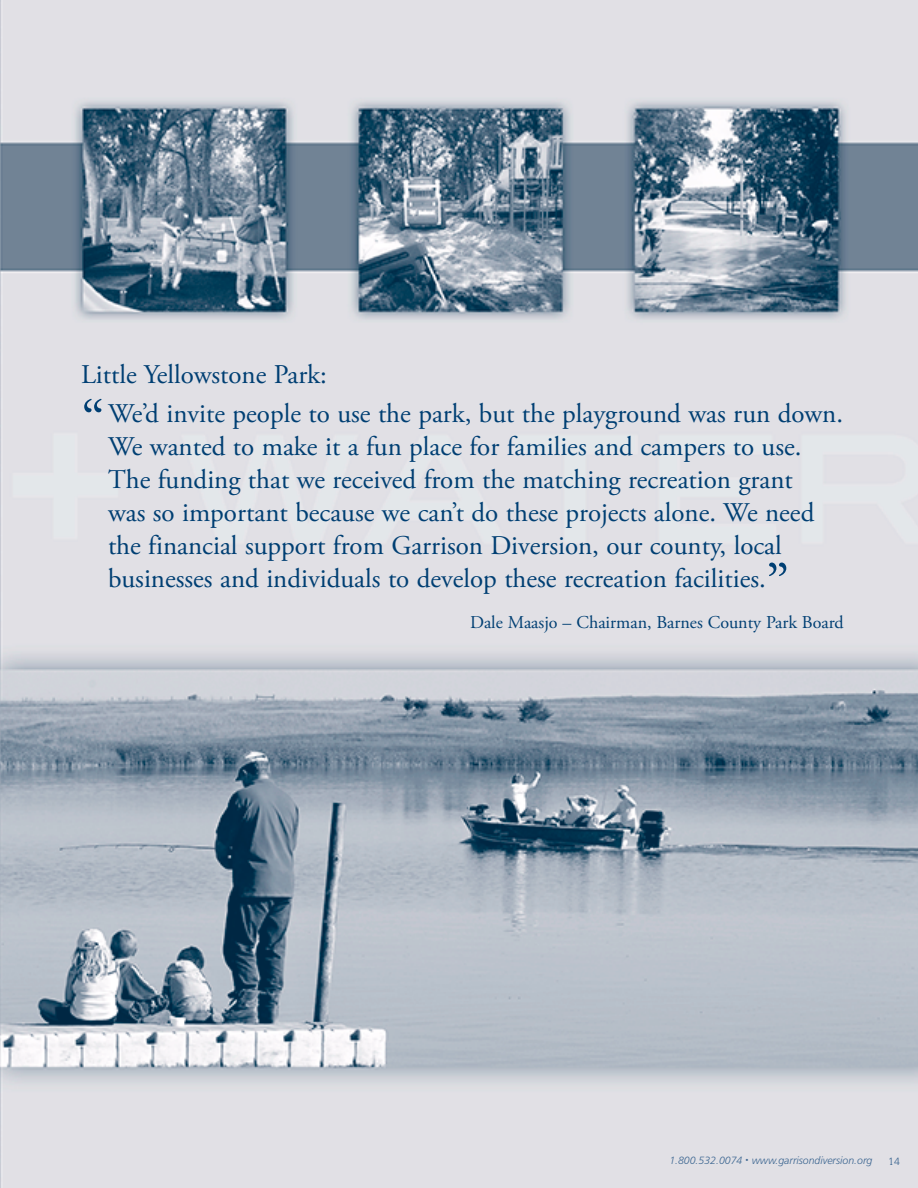
<style>
.page{position:relative;width:918px;height:1188px;background:#fff}
.page>*{position:absolute;margin:0;border:0;box-sizing:border-box;transform-origin:0 0}
.t1{font:27px/33px "Adobe Garamond Pro";color:#003f73}
.t2{font:18px "Adobe Garamond Pro";color:#003f73}
.t3{font:italic 300 10.5px "Frutiger";color:#3c6691}
.t4{font:300 10.5px "Freeway";color:#3c6691}
.s1{font-size:58.5px}
.s2{font-size:6px}
</style>
<div class="page">
<img style="left:0;top:0;width:918px;height:1188px">
<p class="t1" style="left:81px;top:357px;width:764px;line-height:39px">Little Yellowstone Park:<br><span class="s1">“</span>We’d invite people to use the park, but the playground was run down.</p>
<p class="t1" style="left:108px;top:432px;width:708px">We wanted to make it a fun place for families and campers to use.<br>The funding that we received from the matching recreation grant was so important because we can’t do these projects alone. We need the financial support from Garrison Diversion, our county, local businesses and individuals to develop these recreation facilities.<span class="s1">”</span></p>
<p class="t2" style="left:470px;top:615px;width:375px">Dale Maasjo – Chairman, Barnes County Park Board</p>
<p class="t3" style="left:669px;top:1156px;width:204px">1.800.532.0074 <span class="s2">•</span> www.garrisondiversion.org</p>
<p class="t4" style="left:888px;top:1157px;width:13px">14</p>
</div>
